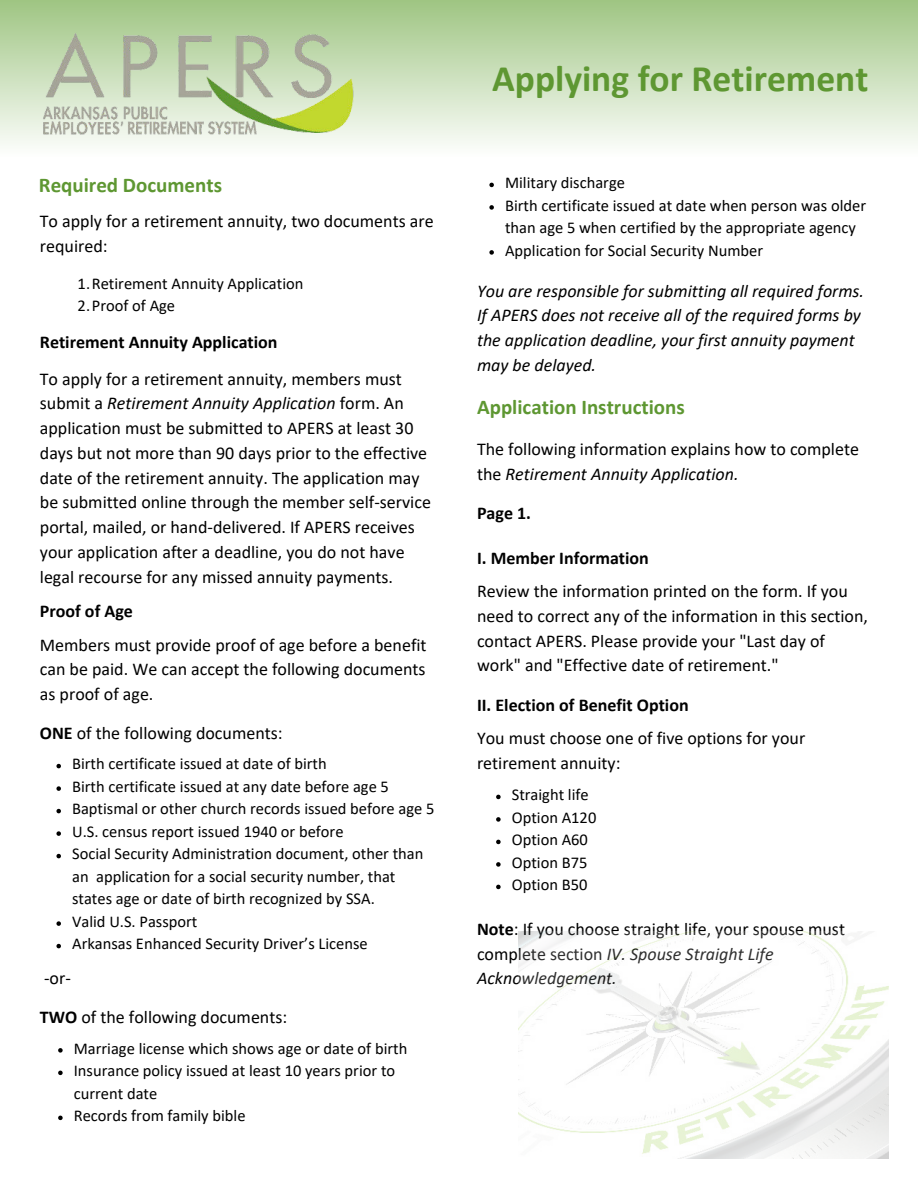
<style>
.page{position:relative;width:918px;height:1188px;background:#fff}
.page>*{position:absolute;margin:0;border:0;box-sizing:border-box;transform-origin:0 0}
.t1{font:700 37.5px "Calibri";color:#5e9732}
.t2{font:700 21px "Calibri";color:#5e9732}
.t3{font:18px/24.8px "Calibri";color:#000}
.t4{font:italic 18px/24.8px "Calibri";color:#000}
.t5{font:700 18px "Calibri";color:#000}
.t6{font:16.5px/22.5px "Calibri";color:#000}
.s1{font-style:italic}
.s2{font-weight:700}
</style>
<div class="page">
<div style="left:0;top:0;width:918px;height:157px;background:linear-gradient(to bottom,#9fc582,#fefefd)"></div>
<img style="left:7px;top:24px;width:375px;height:117px">
<svg style="left:56px;top:764px;width:5px;height:4px"></svg>
<svg style="left:56px;top:786px;width:5px;height:5px"></svg>
<svg style="left:56px;top:809px;width:5px;height:4px"></svg>
<svg style="left:56px;top:831px;width:5px;height:5px"></svg>
<svg style="left:56px;top:854px;width:5px;height:4px"></svg>
<svg style="left:56px;top:921px;width:5px;height:5px"></svg>
<svg style="left:56px;top:944px;width:5px;height:4px"></svg>
<svg style="left:58px;top:1048px;width:5px;height:5px"></svg>
<svg style="left:58px;top:1071px;width:5px;height:4px"></svg>
<svg style="left:58px;top:1116px;width:5px;height:4px"></svg>
<svg style="left:489px;top:183px;width:5px;height:4px"></svg>
<svg style="left:489px;top:205px;width:5px;height:5px"></svg>
<svg style="left:489px;top:250px;width:5px;height:5px"></svg>
<svg style="left:496px;top:795px;width:5px;height:4px"></svg>
<svg style="left:496px;top:817px;width:5px;height:5px"></svg>
<svg style="left:496px;top:840px;width:5px;height:4px"></svg>
<svg style="left:496px;top:862px;width:5px;height:5px"></svg>
<svg style="left:496px;top:885px;width:5px;height:4px"></svg>
<img style="left:519px;top:931px;width:370px;height:228px">
<p class="t2" style="left:39px;top:171px;width:185px">Required Documents</p>
<p class="t3" style="left:40px;top:208px;width:395px">To apply for a retirement annuity, two documents are required:</p>
<p class="t6" style="left:78px;top:272px;width:227px">1.Retirement Annuity Application<br>2.Proof of Age</p>
<p class="t5" style="left:40px;top:330px;width:239px">Retirement Annuity Application</p>
<p class="t3" style="left:40px;top:366px;width:393px">To apply for a retirement annuity, members must submit a <span class="s1">Retirement Annuity Application</span> form. An application must be submitted to APERS at least 30 days but not more than 90 days prior to the effective date of the retirement annuity. The application may be submitted online through the member self-service portal, mailed, or hand-delivered. If APERS receives your application after a deadline, you do not have legal recourse for any missed annuity payments.</p>
<p class="t5" style="left:40px;top:599px;width:95px">Proof of Age</p>
<p class="t3" style="left:40px;top:632px;width:388px;text-align:justify">Members must provide proof of age before a benefit can be paid. We can accept the following documents as proof of age.</p>
<p class="t3" style="left:40px;top:720px;width:244px"><span class="s2">ONE</span> of the following documents:</p>
<p class="t6" style="left:72px;top:752px;width:364px">Birth certificate issued at date of birth<br>Birth certificate issued at any date before age 5<br>Baptismal or other church records issued before age 5<br>U.S. census report issued 1940 or before<br>Social Security Administration document, other than an application for a social security number, that states age or date of birth recognized by SSA.<br>Valid U.S. Passport<br>Arkansas Enhanced Security Driver’s License</p>
<p class="t3" style="left:40px;top:958px;width:249px;line-height:39.2px">-or-<br><span class="s2">TWO</span> of the following documents:</p>
<p class="t6" style="left:74px;top:1037px;width:335px">Marriage license which shows age or date of birth Insurance policy issued at least 10 years prior to current date<br>Records from family bible</p>
<h1 class="t1" style="left:492px;top:52px;width:378px">Applying for Retirement</h1>
<p class="t6" style="left:505px;top:171px;width:363px">Military discharge<br>Birth certificate issued at date when person was older than age 5 when certified by the appropriate agency Application for Social Security Number</p>
<p class="t4" style="left:477px;top:278px;width:389px">You are responsible for submitting all required forms.<br>If APERS does not receive all of the required forms by the application deadline, your first annuity payment may be delayed.</p>
<p class="t2" style="left:477px;top:392px;width:209px">Application Instructions</p>
<p class="t3" style="left:477px;top:436px;width:384px">The following information explains how to complete the <span class="s1">Retirement Annuity Application.</span></p>
<p class="t5" style="left:477px;top:500px;width:56px">Page 1.</p>
<p class="t5" style="left:477px;top:545px;width:173px">I. Member Information</p>
<p class="t3" style="left:477px;top:578px;width:392px">Review the information printed on the form. If you need to correct any of the information in this section, contact APERS. Please provide your "Last day of work" and "Effective date of retirement."</p>
<p class="t5" style="left:477px;top:692px;width:213px">II. Election of Benefit Option</p>
<p class="t3" style="left:477px;top:725px;width:330px">You must choose one of five options for your retirement annuity:</p>
<p class="t6" style="left:512px;top:783px;width:86px">Straight life<br>Option A120<br>Option A60<br>Option B75<br>Option B50</p>
<p class="t3" style="left:477px;top:916px;width:370px"><span class="s2">Note</span>: If you choose straight life, your spouse must complete section <span class="s1">IV. Spouse Straight Life<br>Acknowledgement.</span></p>
</div>
